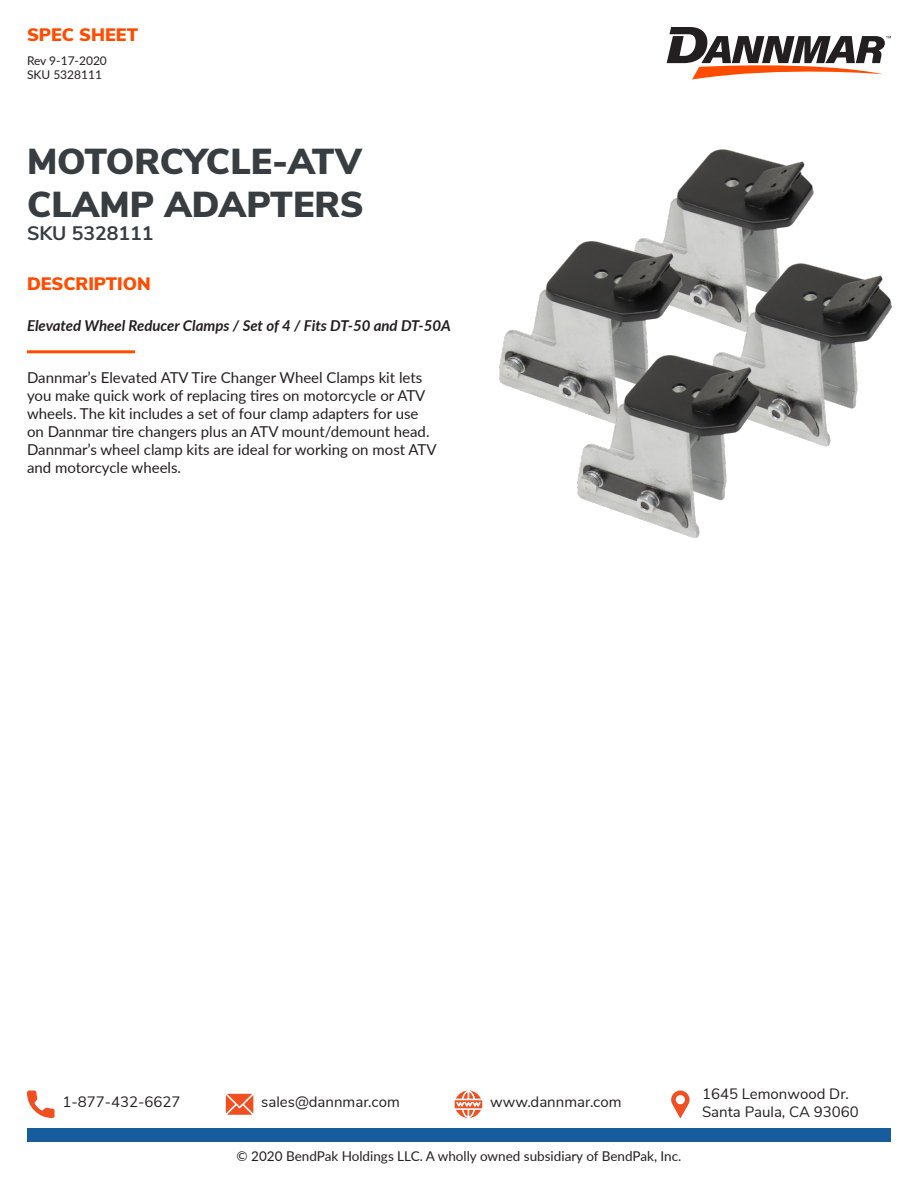
<style>
.page{position:relative;width:918px;height:1188px;background:#fff}
.page>*{position:absolute;margin:0;border:0;box-sizing:border-box;transform-origin:0 0}
.t1{font:900 36px/43.2px "Nunito Sans";color:#373d41}
.t2{font:700 19.5px "Nunito Sans";color:#373d41}
.t3{font:900 18px "Nunito Sans";color:#ff4c00}
.t4{font:15px/18px "Lato";color:#231f20}
.t5{font:15px "Nunito Sans";color:#231f20}
.t6{font:italic 700 15px "Lato";color:#231f20}
.t7{font:13.5px "Lato";color:#231f20}
.t8{font:12px "Lato";color:#231f20}
</style>
<div class="page">
<svg style="left:667px;top:27px;width:224px;height:53px"></svg>
<div style="left:27px;top:1129px;width:864px;height:13px;background:#175d9e"></div>
<img style="left:500px;top:150px;width:391px;height:388px">
<hr style="left:27px;top:350px;width:108px;height:3px;background:#ff4c00">
<svg style="left:27px;top:1091px;width:28px;height:27px"></svg>
<svg style="left:226px;top:1094px;width:27px;height:21px"></svg>
<svg style="left:455px;top:1091px;width:27px;height:27px"></svg>
<svg style="left:671px;top:1091px;width:19px;height:27px"></svg>
<p class="t3" style="left:27px;top:21px;width:113px">SPEC SHEET</p>
<p class="t8" style="left:27px;top:52px;width:81px">Rev 9-17-2020</p>
<p class="t8" style="left:27px;top:67px;width:77px">SKU 5328111</p>
<p class="t1" style="left:27px;top:138px;width:338px">MOTORCYCLE-ATV<br>CLAMP ADAPTERS</p>
<p class="t2" style="left:27px;top:219px;width:128px">SKU 5328111</p>
<p class="t3" style="left:27px;top:270px;width:125px">DESCRIPTION</p>
<p class="t6" style="left:27px;top:314px;width:426px">Elevated Wheel Reducer Clamps / Set of 4 / Fits DT-50 and DT-50A</p>
<p class="t4" style="left:27px;top:368px;width:411px">Dannmar’s Elevated ATV Tire Changer Wheel Clamps kit lets you make quick work of replacing tires on motorcycle or ATV wheels. The kit includes a set of four clamp adapters for use on Dannmar tire changers plus an ATV mount/demount head.<br>Dannmar’s wheel clamp kits are ideal for working on most ATV and motorcycle wheels.</p>
<p class="t5" style="left:62px;top:1091px;width:120px">1-877-432-6627</p>
<p class="t5" style="left:261px;top:1091px;width:140px">sales@dannmar.com</p>
<p class="t5" style="left:490px;top:1091px;width:133px">www.dannmar.com</p>
<p class="t7" style="left:237px;top:1146px;width:446px">© 2020 BendPak Holdings LLC. A wholly owned subsidiary of BendPak, Inc.</p>
<p class="t5" style="left:702px;top:1083px;width:148px">1645 Lemonwood Dr.</p>
<p class="t5" style="left:702px;top:1101px;width:158px">Santa Paula, CA 93060</p>
</div>
